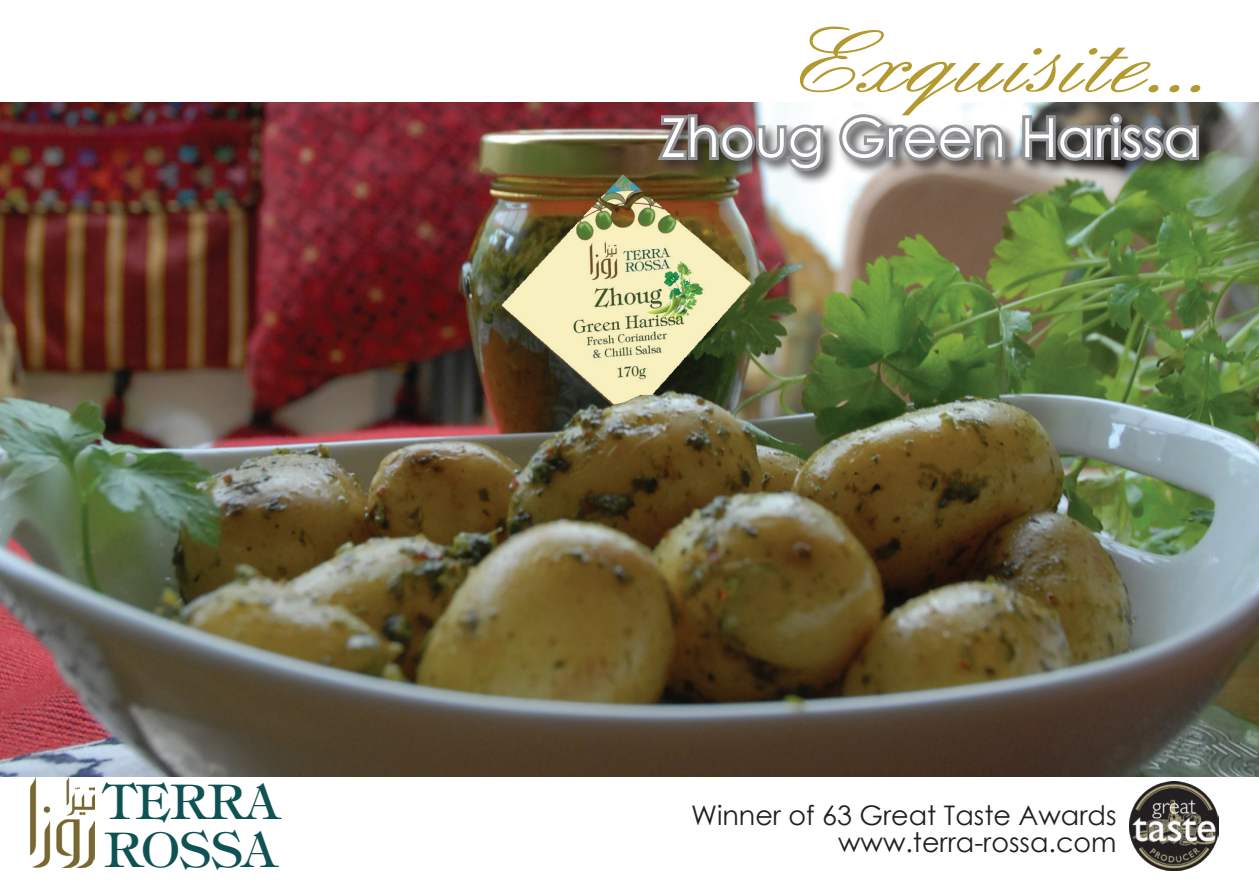
<style>
.page{position:relative;width:1259px;height:893px;background:#fff}
.page>*{position:absolute;margin:0;border:0;box-sizing:border-box;transform-origin:0 0}
.t1{font:96px "English Wd";letter-spacing:-.03em;color:#b4992f}
.t2{font:54px "Century Gothic";color:#fff}
.t3{font:48px/48px "Tiffany";color:#0f5253}
.t4{font:27px/27px "Century Gothic";color:#231f20;text-align:right}
</style>
<div class="page">
<img style="left:0;top:102px;width:1259px;height:674px">
<div style="left:656px;top:111px;width:557px;height:75px;background:#231f20;opacity:.75"></div>
<img style="left:653px;top:108px;width:560px;height:76px">
<img style="left:31px;top:776px;width:64px;height:91px">
<img style="left:1129px;top:781px;width:89px;height:90px">
<h3 class="t3" style="left:104px;top:779px;width:177px">TERRA<br>ROSSA</h3>
<h1 class="t1" style="left:803px;top:11px;width:432px">Exquisite...</h1>
<p class="t2" style="left:661px;top:100px;width:541px">Zhoug Green Harissa</p>
<p class="t2" style="left:672px;top:108px;width:541px">Zhoug Green Harissa</p>
<p class="t4" style="left:691px;top:801px;width:427px">Winner of 63 Great Taste Awards www.terra-rossa.com</p>
</div>
